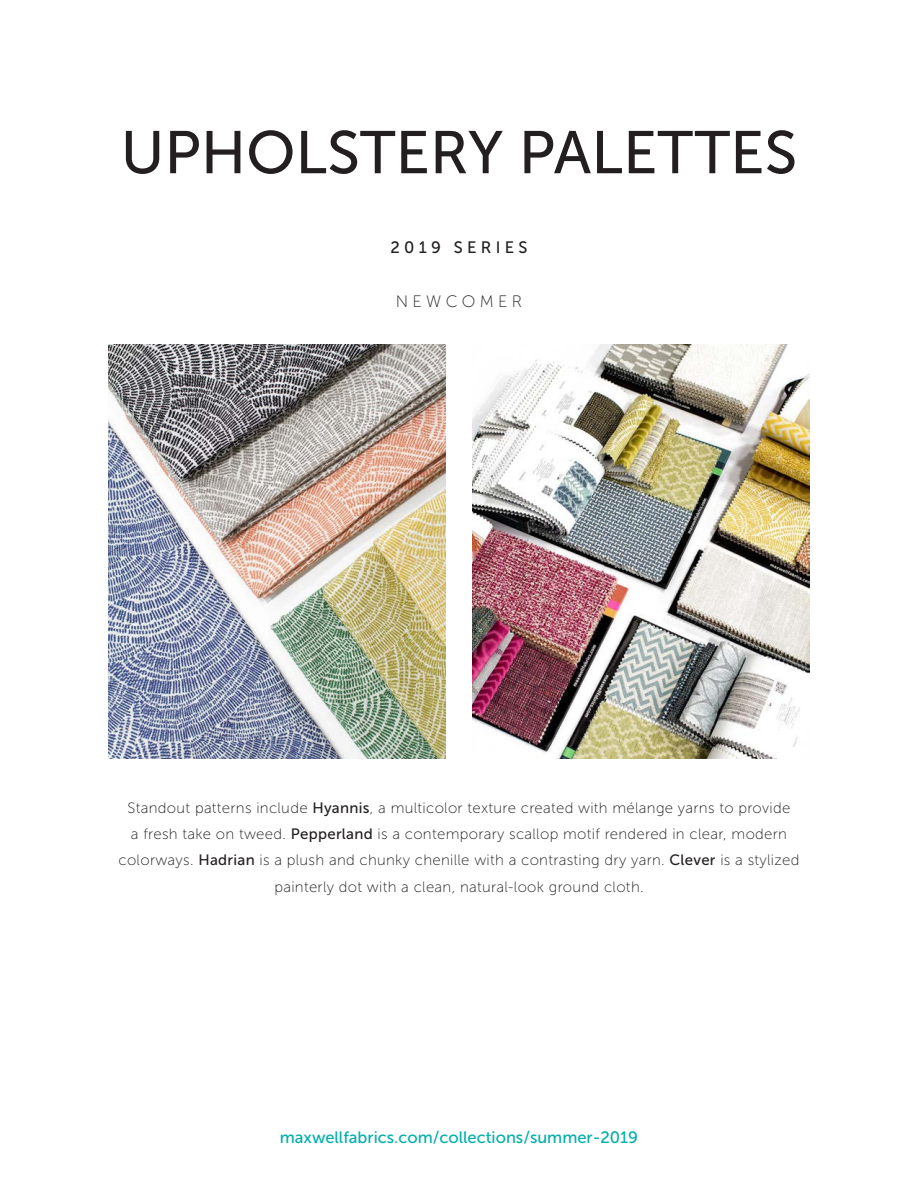
<style>
.page{position:relative;width:918px;height:1188px;background:#fff}
.page>*{position:absolute;margin:0;border:0;box-sizing:border-box;transform-origin:0 0}
.Headline_-_Align_Lef{font:60px "Museo Sans 500";color:#231f20}
.t1{font:16.5px "Museo Sans 500";color:#00afab}
.Subtitle{font:16.5px "Museo Sans 500";letter-spacing:.26em;color:#231f20}
.Subtitle-2{font:16.5px "Museo Sans 100";letter-spacing:.26em;color:#231f20}
.Body_Text{font:15px/26.4px "Museo Sans 100";letter-spacing:.02em;color:#231f20;text-align:center}
.s1{font-family:"Museo Sans 500"}
</style>
<div class="page">
<img style="left:108px;top:345px;width:338px;height:413px">
<img style="left:472px;top:345px;width:338px;height:413px">
<p class="Headline_-_Align_Lef" style="left:121px;top:120px;width:678px">UPHOLSTERY PALETTES</p>
<p class="Subtitle" style="left:390px;top:238px;width:139px">2019 SERIES</p>
<p class="Subtitle-2" style="left:396px;top:293px;width:128px">NEWCOMER</p>
<p class="Body_Text" style="left:119px;top:794px;width:682px">Standout patterns include <span class="s1">Hyannis</span>, a multicolor texture created with mélange yarns to provide<br>a fresh take on tweed. <span class="s1">Pepperland</span> is a contemporary scallop motif rendered in clear, modern colorways. <span class="s1">Hadrian</span> is a plush and chunky chenille with a contrasting dry yarn. <span class="s1">Clever</span> is a stylized painterly dot with a clean, natural-look ground cloth.</p>
<p class="t1" style="left:280px;top:1128px;width:360px">maxwellfabrics.com/collections/summer-2019</p>
</div>
